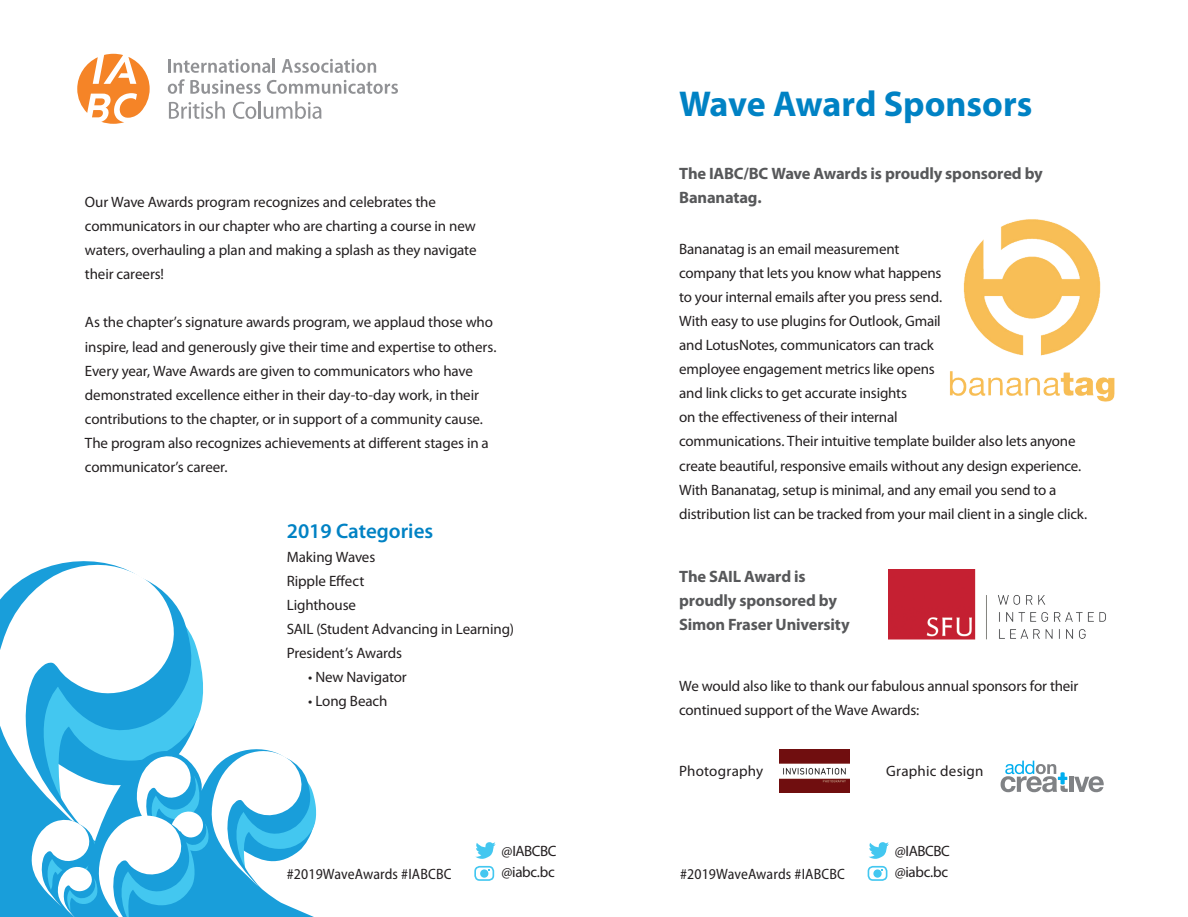
<style>
.page{position:relative;width:1188px;height:917px;background:#fff}
.page>*{position:absolute;margin:0;border:0;box-sizing:border-box;transform-origin:0 0}
.t1{font:700 36px "Myriad Pro";color:#0082c4}
.t2{font:600 21px "Myriad Pro";color:#0082c4}
.t3{font:700 16.5px/24px "Myriad Pro";letter-spacing:-.01em;color:#57585a}
.t4{font:15px/24px "Myriad Pro";letter-spacing:-.01em;color:#231f20}
.t5{font:semi-condensed 15px "Myriad Pro";letter-spacing:.01em;color:#231f20}
.t6{font:15px "Myriad Pro";letter-spacing:.015em;color:#231f20}
</style>
<div class="page">
<svg style="left:8px;top:562px;width:155px;height:29px"></svg>
<svg style="left:169px;top:101px;width:56px;height:18px"></svg>
<svg style="left:233px;top:101px;width:89px;height:18px"></svg>
<svg style="left:168px;top:79px;width:93px;height:15px"></svg>
<svg style="left:267px;top:80px;width:131px;height:14px"></svg>
<hr style="left:168px;top:59px;width:3px;height:14px;background:#919295">
<svg style="left:174px;top:58px;width:101px;height:15px"></svg>
<svg style="left:77px;top:54px;width:73px;height:70px"></svg>
<svg style="left:282px;top:59px;width:94px;height:14px"></svg>
<svg style="left:475px;top:842px;width:21px;height:17px"></svg>
<div style="left:474px;top:865px;width:20px;height:15px;border:2px solid #43c7f0;border-radius:4px"></div>
<div style="left:480px;top:869px;width:8px;height:8px;background:#43c7f0;border-radius:50%"></div>
<img style="left:950px;top:219px;width:165px;height:183px">
<img style="left:779px;top:749px;width:71px;height:43px">
<img style="left:888px;top:569px;width:218px;height:71px">
<hr style="left:1069px;top:776px;width:4px;height:15px;background:#808285">
<svg style="left:1074px;top:776px;width:30px;height:16px"></svg>
<svg style="left:1001px;top:760px;width:67px;height:32px"></svg>
<svg style="left:869px;top:842px;width:20px;height:17px"></svg>
<div style="left:868px;top:865px;width:19px;height:15px;border:2px solid #43c7f0;border-radius:4px"></div>
<div style="left:873px;top:869px;width:9px;height:8px;background:#43c7f0;border-radius:50%"></div>
<svg style="left:0;top:591px;width:317px;height:326px"></svg>
<p class="t4" style="left:85px;top:191px;width:393px">Our Wave Awards program recognizes and celebrates the communicators in our chapter who are charting a course in new waters, overhauling a plan and making a splash as they navigate their careers!</p>
<p class="t4" style="left:85px;top:311px;width:413px">As the chapter’s signature awards program, we applaud those who inspire, lead and generously give their time and expertise to others.<br>Every year, Wave Awards are given to communicators who have demonstrated excellence either in their day-to-day work, in their contributions to the chapter, or in support of a community cause.<br>The program also recognizes achievements at different stages in a communicator’s career.</p>
<h2 class="t2" style="left:287px;top:517px;width:148px">2019 Categories</h2>
<p class="t4" style="left:287px;top:545px;width:229px">Making Waves<br>Ripple Effect<br>Lighthouse<br>SAIL (Student Advancing in Learning)<br>President’s Awards</p>
<p class="t4" style="left:308px;top:665px;width:100px">• New Navigator</p>
<p class="t4" style="left:308px;top:689px;width:81px">• Long Beach</p>
<p class="t5" style="left:287px;top:865px;width:166px">#2019WaveAwards #IABCBC</p>
<p class="t4" style="left:502px;top:841px;width:56px;line-height:20.5px">@IABCBC @iabc.bc</p>
<h1 class="t1" style="left:679px;top:84px;width:355px">Wave Award Sponsors</h1>
<p class="t3" style="left:679px;top:162px;width:365px">The IABC/BC Wave Awards is proudly sponsored by<br>Bananatag.</p>
<p class="t4" style="left:679px;top:237px;width:409px">Bananatag is an email measurement<br>company that lets you know what happens<br>to your internal emails after you press send.<br>With easy to use plugins for Outlook, Gmail<br>and LotusNotes, communicators can track<br>employee engagement metrics like opens<br>and link clicks to get accurate insights<br>on the effectiveness of their internal<br>communications. Their intuitive template builder also lets anyone create beautiful, responsive emails without any design experience.<br>With Bananatag, setup is minimal, and any email you send to a distribution list can be tracked from your mail client in a single click.</p>
<p class="t3" style="left:679px;top:564px;width:172px">The SAIL Award is proudly sponsored by<br>Simon Fraser University</p>
<p class="t4" style="left:679px;top:674px;width:401px">We would also like to thank our fabulous annual sponsors for their continued support of the Wave Awards:</p>
<p class="t6" style="left:679px;top:762px;width:86px">Photography</p>
<p class="t6" style="left:886px;top:762px;width:99px">Graphic design</p>
<p class="t5" style="left:680px;top:865px;width:166px">#2019WaveAwards #IABCBC</p>
<p class="t4" style="left:895px;top:841px;width:56px;line-height:20.5px">@IABCBC @iabc.bc</p>
</div>
